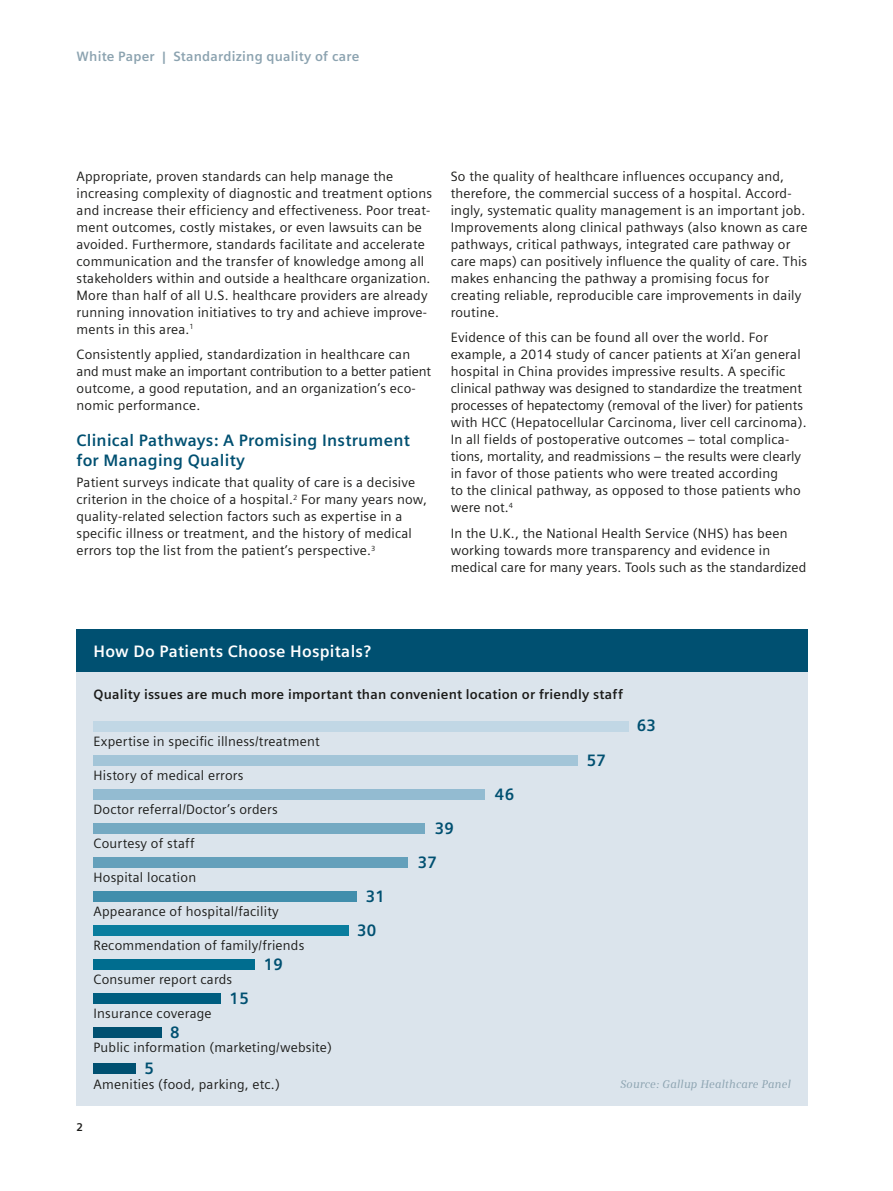
<style>
.page{position:relative;width:893px;height:1191px;background:#fff}
.page>*{position:absolute;margin:0;border:0;box-sizing:border-box;transform-origin:0 0}
.t1{font:700 16.5px/19.2px "Siemens Sans";letter-spacing:.015em;color:#005071}
.t2{font:700 16.5px "Siemens Sans";letter-spacing:.015em;color:#fff}
.t3{font:13.5px/17px "Siemens Sans";letter-spacing:.015em;color:#1b1b19}
.t4{font:700 13.5px "Siemens Sans";letter-spacing:.015em;color:#1b1b19}
.t5{font:700 13.5px "Siemens Sans";letter-spacing:.015em;color:#8ca3b0}
.t6{font:italic 11.25px "Siemens Serif";letter-spacing:.02em;color:#8ca3b0}
.t7{font:700 11.25px "Siemens Sans";color:#1b1b19}
</style>
<div class="page">
<div style="left:77px;top:672px;width:731px;height:434px;background:#dbe4ec"></div>
<div style="left:77px;top:629px;width:731px;height:43px;background:#005071"></div>
<div style="left:94px;top:721px;width:535px;height:10px;background:#c1d7e5"></div>
<div style="left:94px;top:755px;width:484px;height:10px;background:#a3c5d8"></div>
<div style="left:94px;top:789px;width:391px;height:10px;background:#93bbd1"></div>
<div style="left:94px;top:823px;width:331px;height:10px;background:#74a9c2"></div>
<div style="left:94px;top:857px;width:314px;height:10px;background:#64a0bb"></div>
<div style="left:94px;top:891px;width:263px;height:10px;background:#418eac"></div>
<div style="left:94px;top:925px;width:255px;height:10px;background:#097d9e"></div>
<div style="left:94px;top:959px;width:161px;height:10px;background:#006d8f"></div>
<div style="left:94px;top:993px;width:127px;height:10px;background:#005e80"></div>
<div style="left:94px;top:1027px;width:68px;height:10px;background:#005071"></div>
<div style="left:94px;top:1063px;width:42px;height:10px;background:#005071"></div>
<p class="t5" style="left:77px;top:49px;width:284px">White Paper | Standardizing quality of care</p>
<p class="t3" style="left:77px;top:167px;width:357px">Appropriate, proven standards can help manage the increasing complexity of diagnostic and treatment options and increase their efficiency and effectiveness. Poor treat&shy;ment outcomes, costly mistakes, or even lawsuits can be avoided. Furthermore, standards facilitate and accelerate communication and the transfer of knowledge among all stakeholders within and outside a healthcare organization.<br>More than half of all U.S. healthcare providers are already running innovation initiatives to try and achieve improve&shy;ments in this area.<sup>1</sup></p>
<p class="t3" style="left:77px;top:346px;width:356px">Consistently applied, standardization in healthcare can and must make an important contribution to a better patient outcome, a good reputation, and an organization’s eco&shy;nomic performance.</p>
<p class="t1" style="left:77px;top:431px;width:335px">Clinical Pathways: A Promising Instrument for Managing Quality</p>
<p class="t3" style="left:77px;top:474px;width:352px">Patient surveys indicate that quality of care is a decisive criterion in the choice of a hospital.<sup>2</sup> For many years now, quality-related selection factors such as expertise in a specific illness or treatment, and the history of medical errors top the list from the patient’s perspective.<sup>3</sup></p>
<p class="t3" style="left:451px;top:167px;width:358px">So the quality of healthcare influences occupancy and, therefore, the commercial success of a hospital. Accord&shy;ingly, systematic quality management is an important job.<br>Improvements along clinical pathways (also known as care pathways, critical pathways, integrated care pathway or care maps) can positively influence the quality of care. This makes enhancing the pathway a promising focus for creating reliable, reproducible care improvements in daily routine.</p>
<p class="t3" style="left:451px;top:329px;width:357px">Evidence of this can be found all over the world. For example, a 2014 study of cancer patients at Xi’an general hospital in China provides impressive results. A specific clinical pathway was designed to standardize the treatment processes of hepatectomy (removal of the liver) for patients with HCC (Hepatocellular Carcinoma, liver cell carcinoma).<br>In all fields of postoperative outcomes – total complica&shy;tions, mortality, and readmissions – the results were clearly in favor of those patients who were treated according<br>to the clinical pathway, as opposed to those patients who were not.<sup>4</sup></p>
<p class="t3" style="left:451px;top:525px;width:357px">In the U.K., the National Health Service (NHS) has been working towards more transparency and evidence in medical care for many years. Tools such as the standardized</p>
<p class="t2" style="left:94px;top:642px;width:279px">How Do Patients Choose Hospitals?</p>
<p class="t4" style="left:94px;top:687px;width:531px">Quality issues are much more important than convenient location or friendly staff</p>
<p class="t1" style="left:637px;top:716px;width:21px">63</p>
<p class="t3" style="left:94px;top:733px;width:228px">Expertise in specific illness/treatment</p>
<p class="t3" style="left:94px;top:767px;width:151px">History of medical errors</p>
<p class="t3" style="left:94px;top:801px;width:186px">Doctor referral/Doctor’s orders</p>
<p class="t3" style="left:94px;top:835px;width:103px">Courtesy of staff</p>
<p class="t3" style="left:94px;top:869px;width:104px">Hospital location</p>
<p class="t3" style="left:94px;top:903px;width:187px">Appearance of hospital/facility</p>
<p class="t3" style="left:94px;top:937px;width:212px">Recommendation of family/friends</p>
<p class="t3" style="left:94px;top:971px;width:140px">Consumer report cards</p>
<p class="t3" style="left:94px;top:1005px;width:120px">Insurance coverage</p>
<p class="t3" style="left:94px;top:1039px;width:240px">Public information (marketing/website)</p>
<p class="t3" style="left:94px;top:1075px;width:188px">Amenities (food, parking, etc.)</p>
<p class="t1" style="left:264px;top:954px;width:21px">19</p>
<p class="t1" style="left:230px;top:988px;width:21px">15</p>
<p class="t1" style="left:170px;top:1022px;width:11px">8</p>
<p class="t1" style="left:145px;top:1058px;width:11px">5</p>
<p class="t7" style="left:77px;top:1120px;width:8px">2</p>
<p class="t1" style="left:366px;top:886px;width:21px">31</p>
<p class="t1" style="left:357px;top:920px;width:21px">30</p>
<p class="t1" style="left:435px;top:818px;width:21px">39</p>
<p class="t1" style="left:418px;top:852px;width:21px">37</p>
<p class="t1" style="left:495px;top:784px;width:21px">46</p>
<p class="t1" style="left:587px;top:750px;width:21px">57</p>
<p class="t6" style="left:620px;top:1077px;width:172px">Source: Gallup Healthcare Panel</p>
</div>
